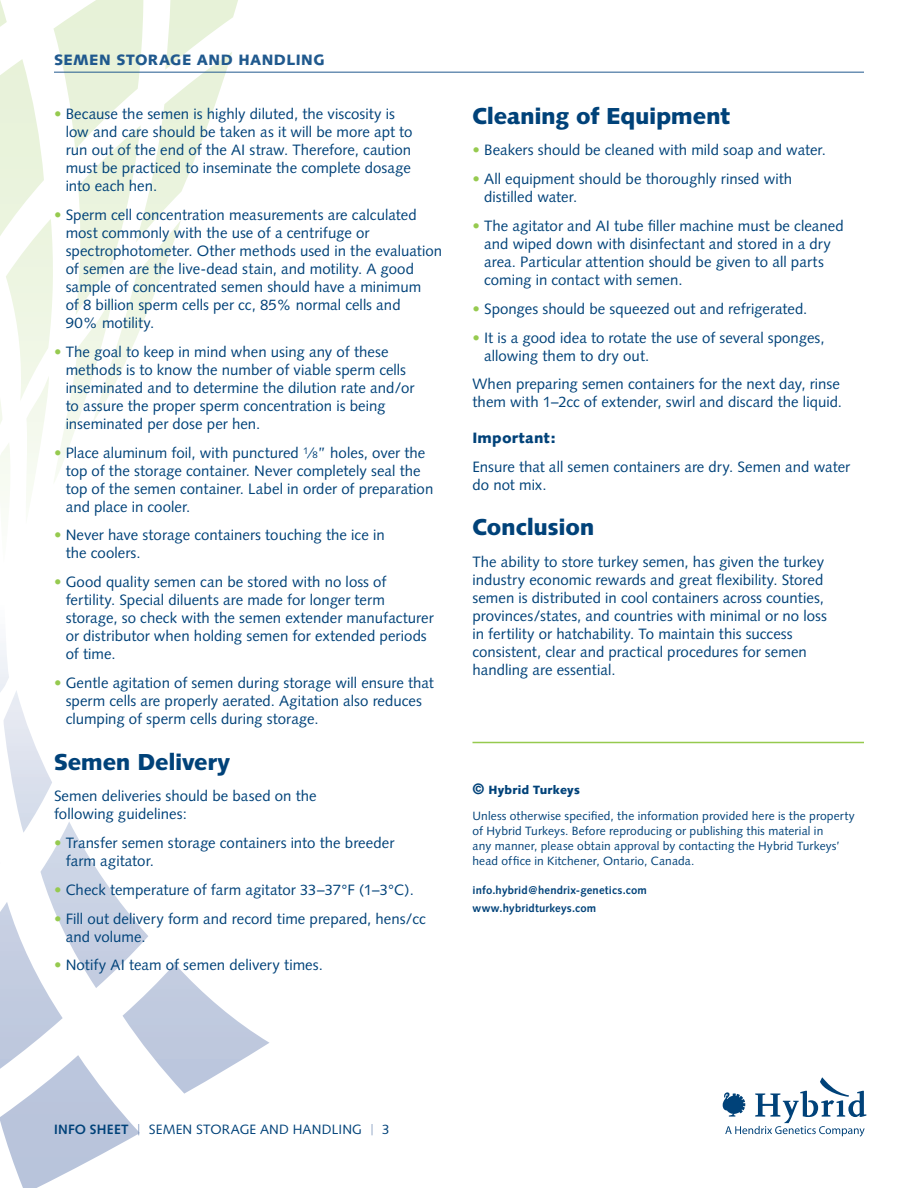
<style>
.page{position:relative;width:918px;height:1188px;background:#fff}
.page>*{position:absolute;margin:0;border:0;box-sizing:border-box;transform-origin:0 0}
.t1{font:24px "Syntax Mdm";letter-spacing:.005em;color:#004279}
.t2{font:15px/18px "Syntax";color:#004279}
.t3{font:900 15px "Syntax";letter-spacing:.03em;color:#20598e}
.t4{font:900 15px "Syntax";color:#004279}
.t5{font:13.5px "Syntax";letter-spacing:.015em;color:#004279}
.t6{font:700 13.5px "Syntax";letter-spacing:.02em;color:#004279}
.t7{font:12px/15px "Syntax";letter-spacing:.01em;color:#004279}
.t8{font:700 11.25px/18px "Syntax";letter-spacing:.015em;color:#004279}
.s1{color:#96ca4f}
.s2{font-size:9.6px}
.s3{font-weight:900;font-size:15px}
.s4{font-weight:900}
.s5{font-weight:400;color:#6a86b1}
.s6{font-weight:400}
.s7{color:#6a86b1}
</style>
<div class="page">
<svg style="left:0;top:0;width:238px;height:503px"></svg>
<svg style="left:0;top:643px;width:270px;height:545px"></svg>
<hr style="left:472px;top:742px;width:392px;height:1px;background:#96ca4f">
<svg style="left:723px;top:1077px;width:143px;height:60px"></svg>
<hr style="left:54px;top:72px;width:810px;height:1px;background:#20598e">
<p class="t3" style="left:54px;top:51px;width:272px">SEMEN STORAGE AND HANDLING</p>
<p class="t2" style="left:66px;top:105px;width:348px;text-indent:-12px"><span class="s1">•</span> Because the semen is highly diluted, the viscosity is low and care should be taken as it will be more apt to run out of the end of the AI straw. Therefore, caution must be practiced to inseminate the complete dosage into each hen.</p>
<p class="t2" style="left:66px;top:206px;width:378px;text-indent:-12px"><span class="s1">•</span> Sperm cell concentration measurements are calculated most commonly with the use of a centrifuge or spectrophotometer. Other methods used in the evaluation of semen are the live-dead stain, and motility. A good sample of concentrated semen should have a minimum<br>of 8 billion sperm cells per cc, 85% normal cells and<br>90% motility.</p>
<p class="t2" style="left:66px;top:343px;width:351px;text-indent:-12px"><span class="s1">•</span> The goal to keep in mind when using any of these methods is to know the number of viable sperm cells inseminated and to determine the dilution rate and/or to assure the proper sperm concentration is being inseminated per dose per hen.</p>
<p class="t2" style="left:66px;top:443px;width:369px;text-indent:-12px"><span class="s1">•</span> Place aluminum foil, with punctured <sup>1</sup>⁄<span class="s2">8</span>” holes, over the top of the storage container. N ever completely seal the top of the semen container. Label in order of preparation and place in cooler.</p>
<p class="t2" style="left:66px;top:526px;width:321px;text-indent:-12px"><span class="s1">•</span> N ever have storage containers touching the ice in the coolers.</p>
<p class="t2" style="left:66px;top:573px;width:370px;text-indent:-12px"><span class="s1">•</span> G ood quality semen can be stored with no loss of fertility. Special diluents are made for longer term storage, so check with the semen extender manufacturer or distributor when holding semen for extended periods of time.</p>
<p class="t2" style="left:66px;top:674px;width:370px;text-indent:-12px"><span class="s1">•</span> Gentle agitation of semen during storage will ensure that sperm cells are properly aerated. Agitation also reduces clumping of sperm cells during storage.</p>
<h1 class="t1" style="left:54px;top:746px;width:177px">Semen Delivery</h1>
<p class="t2" style="left:54px;top:787px;width:264px">Semen deliveries should be based on the following guidelines:</p>
<p class="t2" style="left:66px;top:834px;width:330px;text-indent:-12px"><span class="s1">•</span> Transfer semen storage containers into the breeder farm agitator.</p>
<p class="t2" style="left:54px;top:881px;width:361px"><span class="s1">•</span> Check temperature of farm agitator 33–37°F (1–3°C).</p>
<p class="t2" style="left:66px;top:909px;width:362px;text-indent:-12px"><span class="s1">•</span> Fill out delivery form and record time prepared, hens/cc and volume.</p>
<p class="t2" style="left:54px;top:956px;width:270px"><span class="s1">•</span> N otify AI team of semen delivery times.</p>
<h1 class="t1" style="left:472px;top:100px;width:259px">Cleaning of Equipment</h1>
<p class="t2" style="left:472px;top:141px;width:355px"><span class="s1">•</span> Beakers should be cleaned with mild soap and water.</p>
<p class="t2" style="left:484px;top:170px;width:310px;text-indent:-12px"><span class="s1">•</span> All equipment should be thoroughly rinsed with distilled water.</p>
<p class="t2" style="left:484px;top:217px;width:361px;text-indent:-12px"><span class="s1">•</span> The agitator and AI tube filler machine must be cleaned and wiped down with disinfectant and stored in a dry area. Particular attention should be given to all parts coming in contact with semen.</p>
<p class="t2" style="left:472px;top:300px;width:336px"><span class="s1">•</span> Sponges should be squeezed out and refrigerated.</p>
<p class="t2" style="left:484px;top:329px;width:342px;text-indent:-12px"><span class="s1">•</span> It is a good idea to rotate the use of several sponges, allowing them to dry out.</p>
<p class="t2" style="left:472px;top:375px;width:371px">When preparing semen containers for the next day, rinse them with 1–2cc of extender, swirl and discard the liquid.</p>
<p class="t4" style="left:472px;top:429px;width:85px">IMPORTANT:</p>
<p class="t2" style="left:472px;top:458px;width:379px">Ensure that all semen containers are dry. Semen and water do not mix.</p>
<h1 class="t1" style="left:472px;top:511px;width:123px">Conclusion</h1>
<p class="t2" style="left:472px;top:553px;width:356px">The ability to store turkey semen, has given the turkey industry economic rewards and great flexibility. Stored semen is distributed in cool containers across counties, provinces/states, and countries with minimal or no loss in fertility or hatchability. To maintain this success consistent, clear and practical procedures for semen handling are essential.</p>
<p class="t7" style="left:472px;top:777px;width:384px;line-height:25.8px"><span class="s3">©</span> <span class="s4">HYBRID TURKEYS<br></span>Unless otherwise specified, the information provided here is the property</p>
<p class="t7" style="left:472px;top:823px;width:369px">of Hybrid Turkeys. Before reproducing or publishing this material in any manner, please obtain approval by contacting the Hybrid Turkeys’ head office in Kitchener, Ontario, Canada.</p>
<p class="t8" style="left:472px;top:881px;width:176px">info.hybrid@hendrix-genetics.com www.hybridturkeys.com</p>
<p class="t6" style="left:54px;top:1122px;width:112px">INFO SHEET <span class="s5">|</span> <span class="s6">Seme</span></p>
<p class="t5" style="left:183px;top:1121px;width:209px">n Storage And Handling <span class="s7">|</span> 3</p>
</div>
